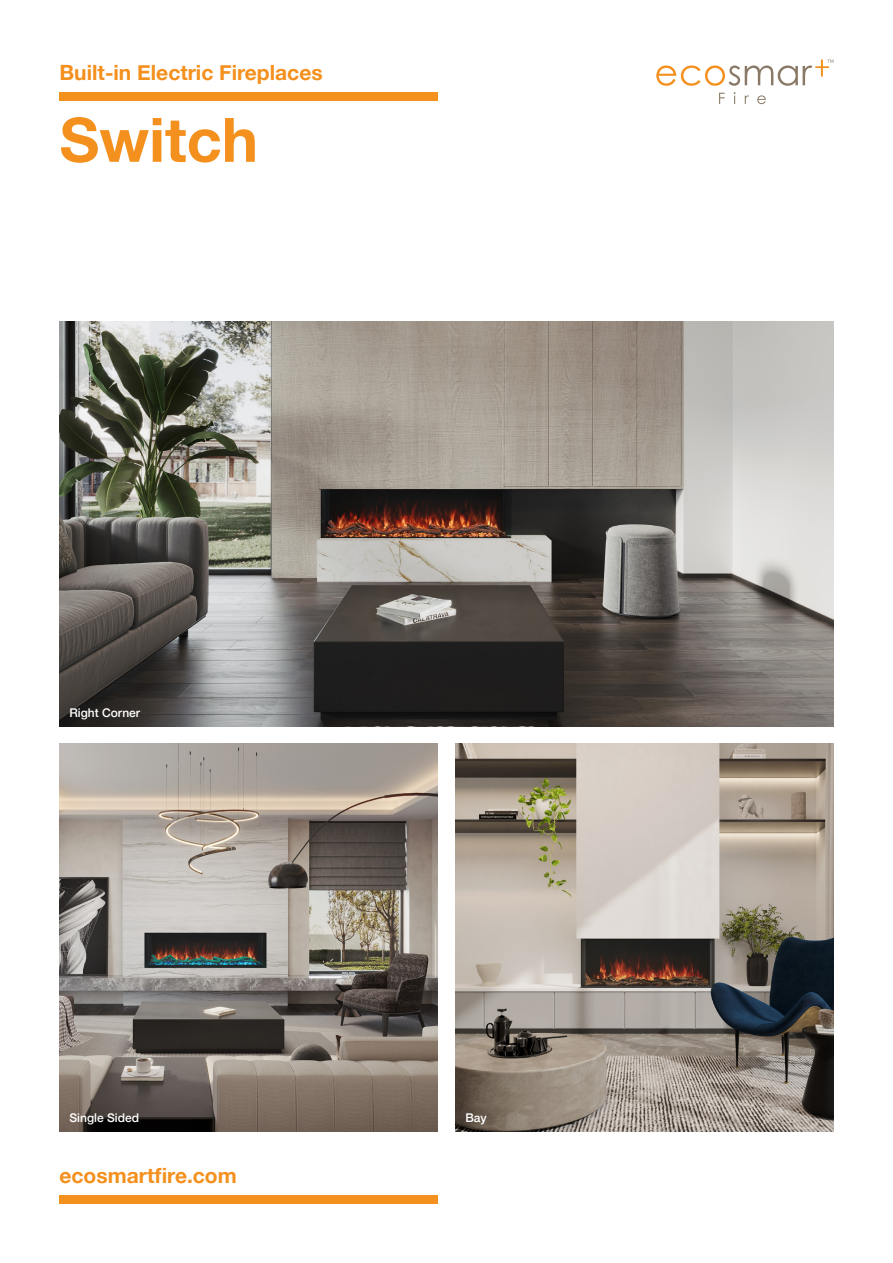
<style>
.page{position:relative;width:893px;height:1263px;background:#fff}
.page>*{position:absolute;margin:0;border:0;box-sizing:border-box;transform-origin:0 0}
.t1{font:700 61.2px "Helvetica Neue";color:#f4901d}
.t2{font:700 21px "Helvetica Neue";color:#f4901d}
.t3{font:500 12px "Helvetica Neue";color:#fff}
</style>
<div class="page">
<div style="left:60px;top:1195px;width:378px;height:8px;background:#f4901d"></div>
<svg style="left:719px;top:93px;width:6px;height:11px"></svg>
<svg style="left:745px;top:95px;width:4px;height:9px"></svg>
<svg style="left:757px;top:95px;width:9px;height:9px"></svg>
<svg style="left:656px;top:60px;width:177px;height:26px"></svg>
<div style="left:60px;top:92px;width:378px;height:8px;background:#f4901d"></div>
<img style="left:60px;top:322px;width:773px;height:404px">
<img style="left:455px;top:743px;width:378px;height:388px">
<img style="left:60px;top:743px;width:377px;height:388px">
<p class="t2" style="left:60px;top:56px;width:265px">Built-in Electric Fireplaces</p>
<p class="t1" style="left:60px;top:92px;width:200px">Switch</p>
<p class="t3" style="left:69px;top:703px;width:72px">Right Corner</p>
<p class="t3" style="left:69px;top:1108px;width:71px">Single Sided</p>
<p class="t3" style="left:465px;top:1108px;width:23px">Bay</p>
<p class="t2" style="left:60px;top:1159px;width:179px">ecosmartfire.com</p>
</div>
